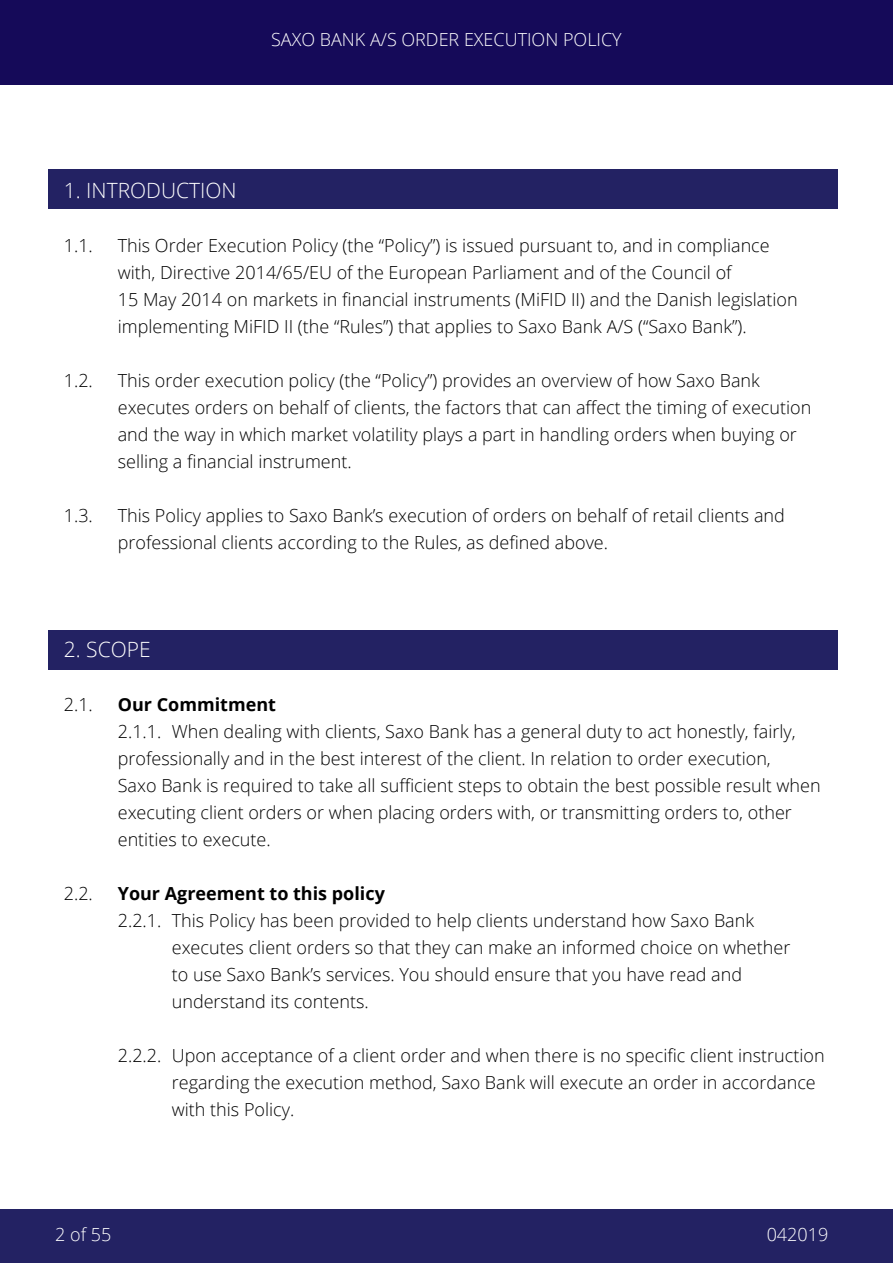
<style>
.page{position:relative;width:893px;height:1263px;background:#fff}
.page>*{position:absolute;margin:0;border:0;box-sizing:border-box;transform-origin:0 0}
.t1{font:300 21px "Open Sans";color:#fff}
.t2{font:300 18px/27px "Open Sans";color:#000}
.t3{font:300 18px "Open Sans";color:#fff}
.t4{font:700 18px "Open Sans";color:#000}
</style>
<div class="page">
<div style="left:0;top:0;width:893px;height:85px;background:#150a59"></div>
<div style="left:0;top:1209px;width:893px;height:54px;background:#232263"></div>
<div style="left:48px;top:630px;width:790px;height:40px;background:#232263"></div>
<div style="left:48px;top:169px;width:790px;height:40px;background:#232263"></div>
<p class="t3" style="left:271px;top:27px;width:352px">SAXO BANK A/S ORDER EXECUTION POLICY</p>
<p class="t1" style="left:64px;top:176px;width:174px">1. INTRODUCTION</p>
<p class="t2" style="left:64px;top:232px;width:31px">1.1.</p>
<p class="t2" style="left:118px;top:232px;width:681px">This Order Execution Policy (the “Policy”) is issued pursuant to, and in compliance with, Directive 2014/65/EU of the European Parliament and of the Council of<br>15 May 2014 on markets in financial instruments (MiFID II) and the Danish legislation implementing MiFID II (the “Rules”) that applies to Saxo Bank A/S (“Saxo Bank”).</p>
<p class="t2" style="left:64px;top:367px;width:31px">1.2.</p>
<p class="t2" style="left:118px;top:367px;width:695px">This order execution policy (the “Policy”) provides an overview of how Saxo Bank executes orders on behalf of clients, the factors that can affect the timing of execution and the way in which market volatility plays a part in handling orders when buying or selling a financial instrument.</p>
<p class="t2" style="left:64px;top:502px;width:31px">1.3.</p>
<p class="t2" style="left:118px;top:502px;width:669px">This Policy applies to Saxo Bank’s execution of orders on behalf of retail clients and professional clients according to the Rules, as defined above.</p>
<p class="t1" style="left:64px;top:635px;width:88px">2. SCOPE</p>
<p class="t2" style="left:64px;top:691px;width:31px">2.1.</p>
<p class="t4" style="left:118px;top:692px;width:160px">Our Commitment</p>
<p class="t2" style="left:118px;top:718px;width:704px">2.1.1. When dealing with clients, Saxo Bank has a general duty to act honestly, fairly, professionally and in the best interest of the client. In relation to order execution,<br>Saxo Bank is required to take all sufficient steps to obtain the best possible result when executing client orders or when placing orders with, or transmitting orders to, other entities to execute.</p>
<p class="t2" style="left:64px;top:880px;width:31px">2.2.</p>
<p class="t4" style="left:118px;top:881px;width:269px">Your Agreement to this policy</p>
<p class="t2" style="left:172px;top:907px;width:620px;text-indent:-54px">2.2.1. This Policy has been provided to help clients understand how Saxo Bank executes client orders so that they can make an informed choice on whether to use Saxo Bank’s services. You should ensure that you have read and understand its contents.</p>
<p class="t2" style="left:172px;top:1042px;width:654px;text-indent:-54px">2.2.2. Upon acceptance of a client order and when there is no specific client instruction regarding the execution method, Saxo Bank will execute an order in accordance with this Policy.</p>
<p class="t3" style="left:55px;top:1222px;width:58px">2 of 55</p>
<p class="t3" style="left:767px;top:1222px;width:63px">042019</p>
</div>
